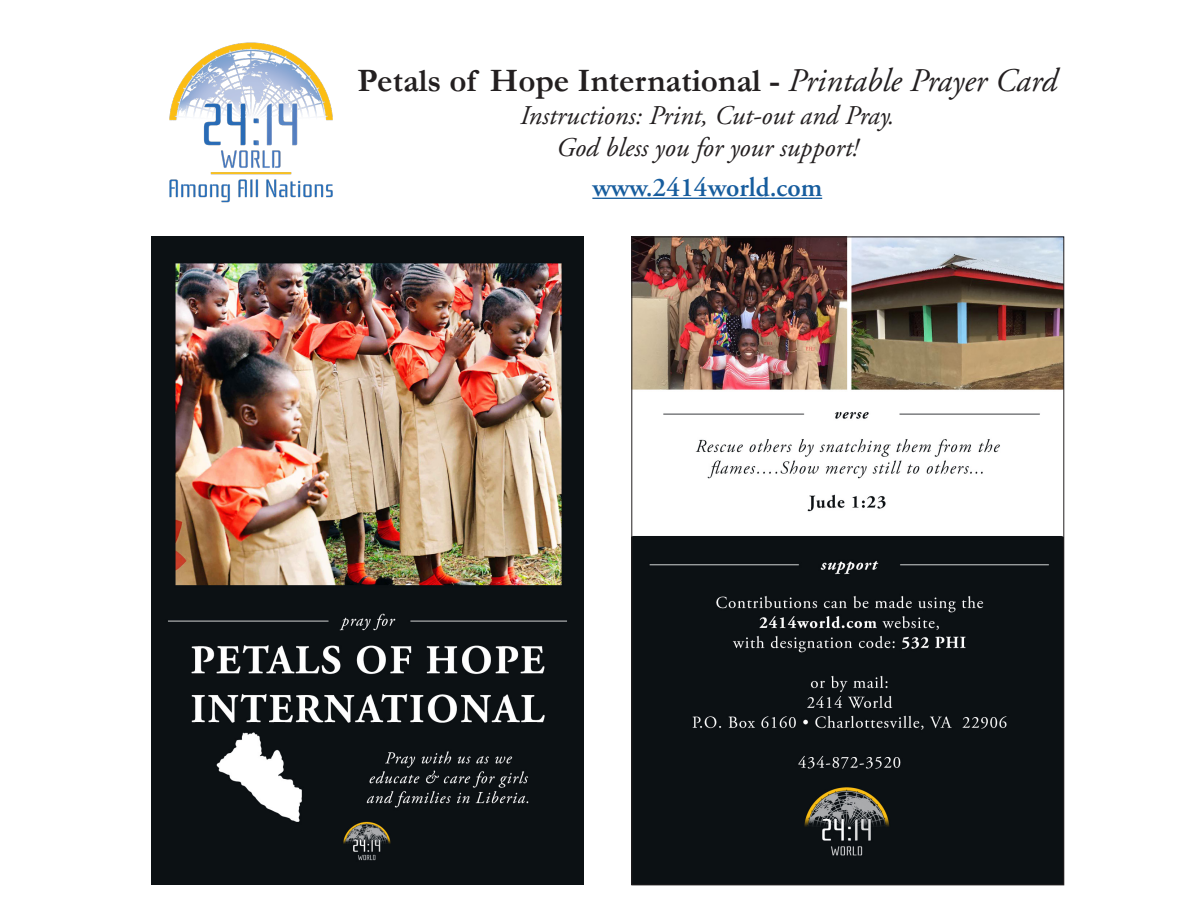
<style>
.page{position:relative;width:1188px;height:918px;background:#fff}
.page>*{position:absolute;margin:0;border:0;box-sizing:border-box;transform-origin:0 0}
.t1{font:700 33px "Garamond";color:#231f20}
.t2{font:italic 27px/32.4px "Adobe Garamond";color:#231f20;text-align:center}
.t3{font:600 27px "Adobe Garamond";color:#175d9e}
.s1{font-family:"Adobe Garamond";font-weight:400;font-style:italic}
</style>
<div class="page">
<img style="left:151px;top:237px;width:432px;height:648px">
<img style="left:633px;top:239px;width:429px;height:644px">
<hr style="left:592px;top:198px;width:230px;height:1px;background:#175d9e">
<img style="left:169px;top:42px;width:164px;height:161px">
<p class="t1" style="left:358px;top:61px;width:701px">Petals of Hope International - <span class="s1">Printable Prayer Card</span></p>
<p class="t2" style="left:520px;top:100px;width:376px">Instructions: Print, Cut-out and Pray.<br>God bless you for your support!</p>
<p class="t3" style="left:592px;top:172px;width:231px">www.2414world.com</p>
</div>
